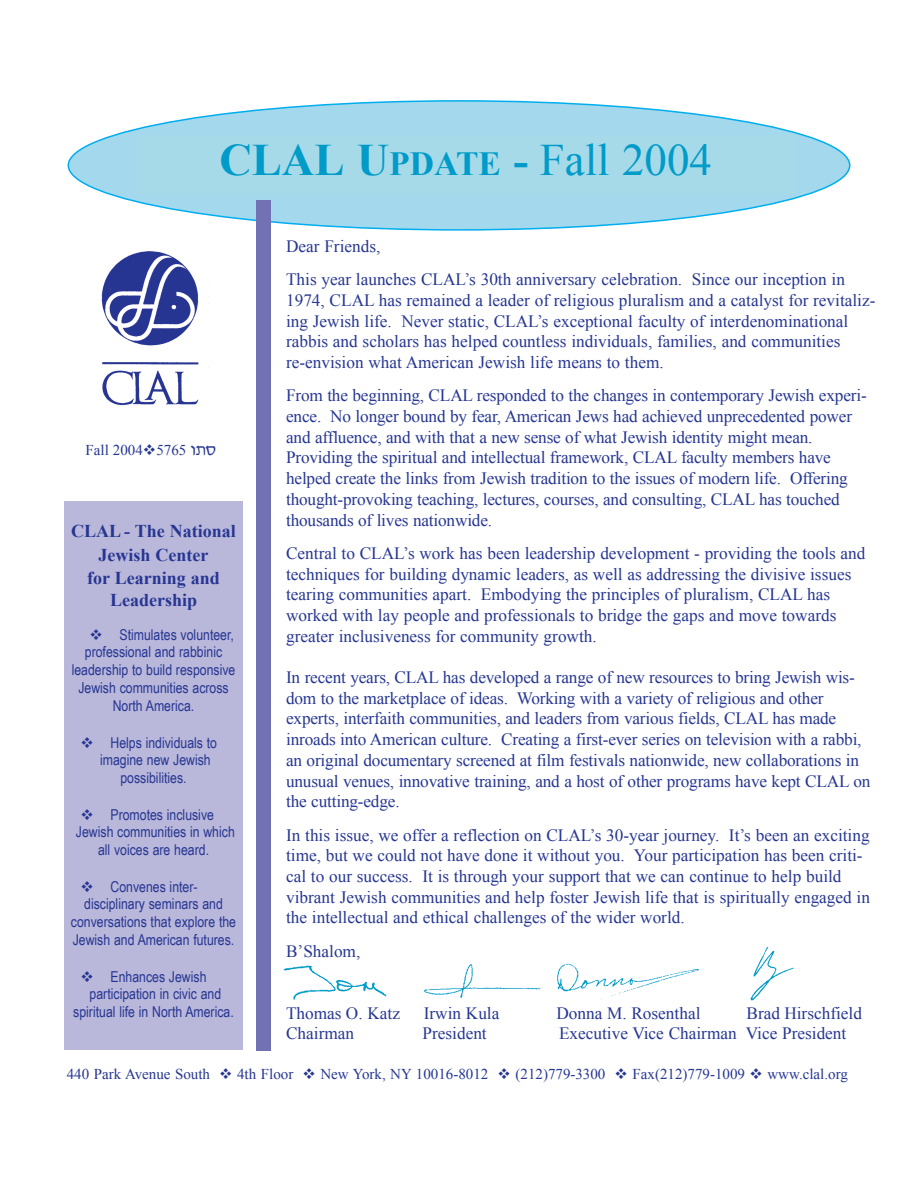
<style>
.page{position:relative;width:918px;height:1188px;background:#fff}
.page>*{position:absolute;margin:0;border:0;box-sizing:border-box;transform-origin:0 0}
.t1{font:45px "Times New Roman";color:#009bc8}
.t2{font:700 18px/23px "Times New Roman";color:#263692;text-align:center}
.t3{font:17.25px/20.7px "Times New Roman";color:#263692}
.t4{font:15px "Arial Narrow";color:#263692}
.t5{font:15px "Times New Roman";color:#263692}
.s1{font-weight:700}
.s2{font-weight:700;font-size:33.75px}
.s3{font-family:"David D";font-size:18px}
</style>
<div class="page">
<svg style="left:68px;top:100px;width:782px;height:131px"></svg>
<div style="left:136px;top:135px;width:659px;height:59px;background:#a7dae9"></div>
<div style="left:256px;top:200px;width:15px;height:851px;background:#7171b3"></div>
<img style="left:101px;top:251px;width:108px;height:155px">
<div style="left:64px;top:501px;width:179px;height:549px;background:#b9b7da"></div>
<img style="left:283px;top:965px;width:104px;height:35px">
<img style="left:424px;top:964px;width:117px;height:34px">
<img style="left:557px;top:963px;width:142px;height:37px">
<img style="left:750px;top:947px;width:44px;height:54px">
<h1 class="t1" style="left:219px;top:135px;width:494px"><span class="s1">CLAL U</span><span class="s2">PDATE</span> <span class="s1">-</span> Fall 2004</h1>
<p class="t3" style="left:286px;top:229px;width:560px;line-height:33.3px">Dear Friends,<br>This year launches CLAL’s 30th anniversary celebration. Since our inception in</p>
<p class="t3" style="left:286px;top:290px;width:591px">1974, CLAL has remained a leader of religious pluralism and a catalyst for revitaliz&shy;ing Jewish life. Never static, CLAL’s exceptional faculty of interdenominational rabbis and scholars has helped countless individuals, families, and communities re-envision what American Jewish life means to them.</p>
<p class="t3" style="left:286px;top:385px;width:582px">From the beginning, CLAL responded to the changes in contemporary Jewish experi&shy;ence. No longer bound by fear, American Jews had achieved unprecedented power and affluence, and with that a new sense of what Jewish identity might mean.<br>Providing the spiritual and intellectual framework, CLAL faculty members have helped create the links from Jewish tradition to the issues of modern life. Offering thought-provoking teaching, lectures, courses, and consulting, CLAL has touched thousands of lives nationwide.</p>
<p class="t3" style="left:286px;top:543px;width:581px">Central to CLAL’s work has been leadership development - providing the tools and techniques for building dynamic leaders, as well as addressing the divisive issues tearing communities apart. Embodying the principles of pluralism, CLAL has worked with lay people and professionals to bridge the gaps and move towards greater inclusiveness for community growth.</p>
<p class="t3" style="left:286px;top:667px;width:586px">In recent years, CLAL has developed a range of new resources to bring Jewish wis&shy;dom to the marketplace of ideas. Working with a variety of religious and other experts, interfaith communities, and leaders from various fields, CLAL has made inroads into American culture. Creating a first-ever series on television with a rabbi, an original documentary screened at film festivals nationwide, new collaborations in unusual venues, innovative training, and a host of other programs have kept CLAL on the cutting-edge.</p>
<p class="t3" style="left:286px;top:824px;width:585px">In this issue, we offer a reflection on CLAL’s 30-year journey. It’s been an exciting time, but we could not have done it without you. Your participation has been criti&shy;cal to our success. It is through your support that we can continue to help build vibrant Jewish communities and help foster Jewish life that is spiritually engaged in the intellectual and ethical challenges of the wider world.</p>
<p class="t3" style="left:286px;top:940px;width:76px">B’Shalom,</p>
<p class="t5" style="left:86px;top:442px;width:132px">Fall 2004❖5765 <span class="s3">u,x</span></p>
<p class="t2" style="left:71px;top:520px;width:166px">CLAL - The National<br>Jewish Center<br>for Learning and<br>Leadership</p>
<p class="t4" style="left:90px;top:626px;width:146px">❖ Stimulates volunteer,</p>
<p class="t4" style="left:85px;top:643px;width:139px">professional and rabbinic</p>
<p class="t4" style="left:72px;top:661px;width:165px">leadership to build responsive</p>
<p class="t4" style="left:78px;top:679px;width:152px">Jewish communities across</p>
<p class="t4" style="left:113px;top:697px;width:83px">North America.</p>
<p class="t4" style="left:81px;top:734px;width:138px">❖ Helps individuals to</p>
<p class="t4" style="left:100px;top:751px;width:112px">imagine new Jewish</p>
<p class="t4" style="left:120px;top:769px;width:68px">possibilities.</p>
<p class="t4" style="left:81px;top:806px;width:135px">❖ Promotes inclusive</p>
<p class="t4" style="left:76px;top:823px;width:160px">Jewish communities in which</p>
<p class="t4" style="left:98px;top:841px;width:113px">all voices are heard.</p>
<p class="t4" style="left:81px;top:878px;width:119px">❖ Convenes inter-</p>
<p class="t4" style="left:84px;top:895px;width:140px">disciplinary seminars and</p>
<p class="t4" style="left:71px;top:913px;width:167px">conversations that explore the</p>
<p class="t4" style="left:73px;top:931px;width:163px">Jewish and American futures.</p>
<p class="t4" style="left:81px;top:968px;width:127px">❖ Enhances Jewish</p>
<p class="t4" style="left:90px;top:985px;width:133px">participation in civic and</p>
<p class="t4" style="left:73px;top:1003px;width:162px">spiritual life in North America.</p>
<p class="t3" style="left:286px;top:1003px;width:115px">Thomas O. Katz</p>
<p class="t3" style="left:424px;top:1003px;width:77px">Irwin Kula</p>
<p class="t3" style="left:556px;top:1003px;width:146px">Donna M. Rosenthal</p>
<p class="t3" style="left:747px;top:1003px;width:117px">Brad Hirschfield</p>
<p class="t3" style="left:286px;top:1023px;width:70px">Chairman</p>
<p class="t3" style="left:423px;top:1023px;width:66px">President</p>
<p class="t3" style="left:559px;top:1023px;width:289px">Executive Vice Chairman Vice President</p>
<p class="t5" style="left:67px;top:1066px;width:783px">440 Park Avenue South ❖ 4th Floor ❖ New York, NY 10016-8012 ❖ (212)779-3300 ❖ Fax(212)779-1009 ❖ www.clal.org</p>
</div>
